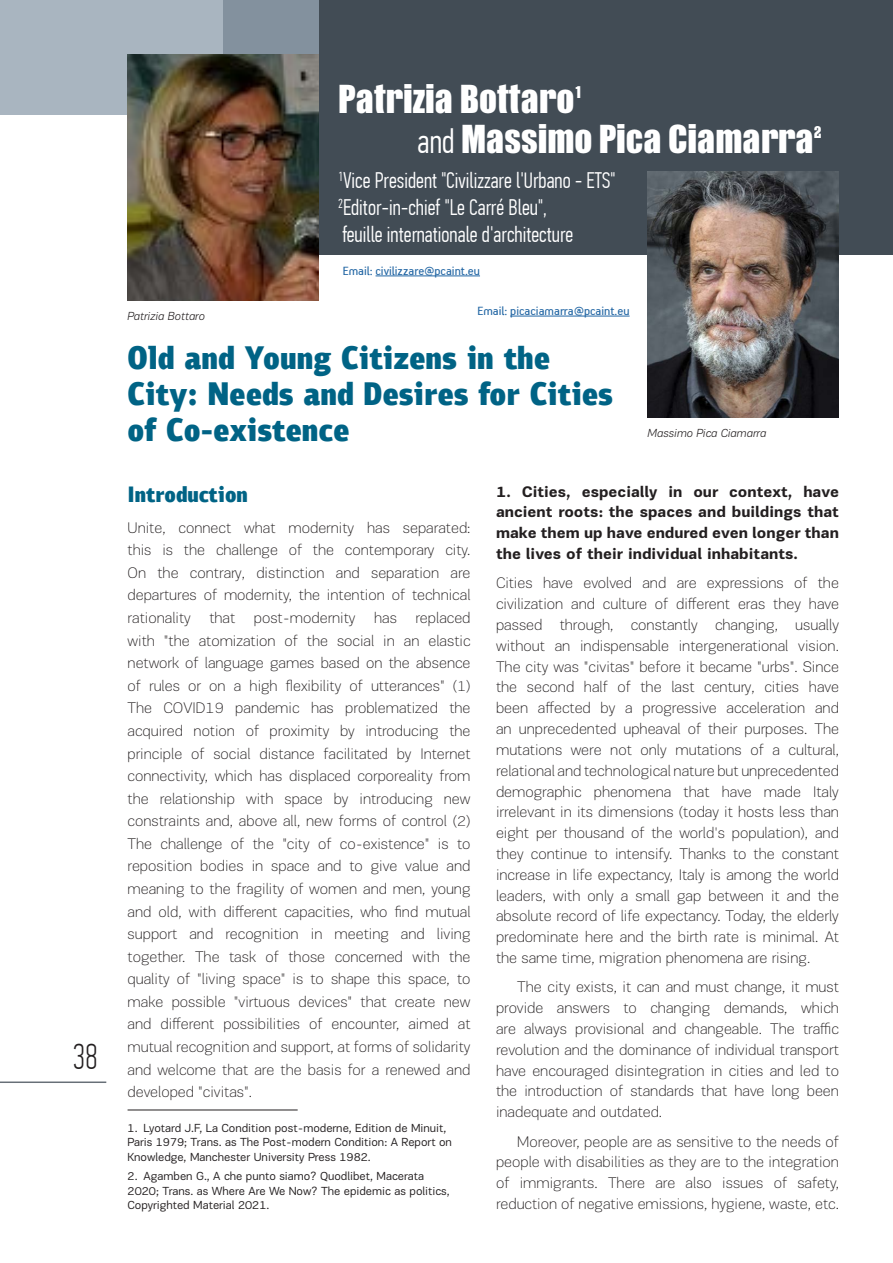
<style>
.page{position:relative;width:893px;height:1263px;background:#fff}
.page>*{position:absolute;margin:0;border:0;box-sizing:border-box;transform-origin:0 0}
.t1{font:900 37.5px "PF Fusion Sans";color:#fff}
.t2{font:100 36px "PF Din Text Comp Pro";color:#231f20}
.t3{font:900 33px "PF Bulletin Sans Pro";color:#006385}
.t4{font:300 22.5px "PF Din Text Comp Pro";color:#fff}
.Bulletin_Text{font:900 22.5px "PF Bulletin Sans Pro";color:#006385}
.Bulletin_Text-2{font:100 15.75px/20.9px "PF Encore Sans Pro";color:#231f20;text-align:justify}
.Bulletin_Text-3{font:700 15.75px/20.9px "PF Encore Sans Pro";color:#231f20;text-align:justify}
.t5{font:900 15.75px "PF Fusion Sans";color:#fff}
.t6{font:13.5px "PF Handbook Pro";color:#2266a4}
.footnote_text{font:12px/14.4px "PF Encore Sans Pro";color:#231f20}
.t7{font:italic 300 12px "PF Encore Sans Pro";color:#231f20}
.s1{font-family:"PF Din Text Comp Pro";font-weight:300;font-size:34.5px}
.s2{font-size:15px}
</style>
<div class="page">
<hr style="left:0;top:1081px;width:106px;height:2px;background:#424c55">
<div style="left:223px;top:0;width:670px;height:254px;background:#424c55"></div>
<svg style="left:0;top:0;width:319px;height:114px;background:#a1adb8"></svg>
<hr style="left:376px;top:275px;width:104px;height:1px;background:#2266a4">
<img style="left:128px;top:54px;width:191px;height:247px">
<img style="left:648px;top:171px;width:191px;height:247px">
<hr style="left:128px;top:1109px;width:170px;height:1px;background:#231f20">
<hr style="left:510px;top:316px;width:120px;height:1px;background:#2266a4">
<p class="t2" style="left:72px;top:1036px;width:27px">38</p>
<p class="t7" style="left:128px;top:309px;width:79px">Patrizia Bottaro</p>
<p class="t1" style="left:338px;top:75px;width:238px">Patrizia Bottaro</p>
<p class="t5" style="left:574px;top:82px;width:9px">1</p>
<p class="t1" style="left:418px;top:115px;width:398px"><span class="s1">and</span> Massimo Pica Ciamarra</p>
<p class="t5" style="left:814px;top:122px;width:9px">2</p>
<p class="t4" style="left:338px;top:168px;width:279px"><sup>1</sup>Vice President "Civilizzare l'Urbano - ETS"</p>
<p class="t4" style="left:338px;top:195px;width:210px"><sup>2</sup>Editor-in-chief "Le Carré Bleu",</p>
<p class="t4" style="left:342px;top:222px;width:232px">feuille internationale d'architecture</p>
<p class="t6" style="left:343px;top:262px;width:139px">Email: civilizzare@pcaint.eu</p>
<p class="t6" style="left:477px;top:303px;width:154px">Email: picaciamarra@pcaint.eu</p>
<p class="t3" style="left:263px;top:337px;width:52px">□◆■</p>
<p class="t3" style="left:369px;top:337px;width:149px">▼ ■▲ ■ ▼</p>
<p class="t3" style="left:399px;top:373px;width:109px">▲ ▲ □</p>
<p class="t3" style="left:257px;top:409px;width:63px">▲▼ ■</p>
<p class="t7" style="left:648px;top:426px;width:120px">Massimo Pica Ciamarra</p>
<p class="Bulletin_Text" style="left:135px;top:480px;width:114px">■▼□◆▼□■</p>
<p class="Bulletin_Text-2" style="left:128px;top:516px;width:344px;line-height:22.6px">Unite, connect what modernity has separated: this is the challenge of the contemporary city.<br>On the contrary, distinction and separation are departures of modernity, the intention of technical rationality that post-modernity has replaced with "the atomization of the social in an elastic network of language games based on the absence of rules or on a high flexibility of utterances" (<span class="s2">1</span>)<br>The COVID19 pandemic has problematized the acquired notion of proximity by introducing the principle of social distance facilitated by Internet connectivity, which has displaced corporeality from the relationship with space by introducing new constraints and, above all, new forms of control (<span class="s2">2</span>)<br>The challenge of the "city of co-existence" is to reposition bodies in space and to give value and meaning to the fragility of women and men, young and old, with different capacities, who find mutual support and recognition in meeting and living together. The task of those concerned with the quality of "living space" is to shape this space, to make possible "virtuous devices" that create new and different possibilities of encounter, aimed at mutual recognition and support, at forms of solidarity and welcome that are the basis for a renewed and developed "civitas".</p>
<p class="footnote_text" style="left:128px;top:1120px;width:326px">1. Lyotard J.F, La Condition post-moderne, Edition de Minuit,<br>Paris 1979; Trans. as The Post-modern Condition: A Report on<br>Knowledge, Manchester University Press 1982.</p>
<p class="footnote_text" style="left:128px;top:1169px;width:324px">2. Agamben G., A che punto siamo? Quodlibet, Macerata<br>2020; Trans. as Where Are We Now? The epidemic as politics,<br>Copyrighted Material 2021.</p>
<p class="Bulletin_Text-3" style="left:496px;top:481px;width:344px">1. Cities, especially in our context, have ancient roots: the spaces and buildings that make them up have endured even longer than the lives of their individual inhabitants.</p>
<p class="Bulletin_Text-2" style="left:496px;top:573px;width:344px">Cities have evolved and are expressions of the civilization and culture of different eras they have passed through, constantly changing, usually without an indispensable intergenerational vision.<br>The city was "civitas" before it became "urbs". Since the second half of the last century, cities have been affected by a progressive acceleration and an unprecedented upheaval of their purposes. The mutations were not only mutations of a cultural, relational and technological nature but unprecedented demographic phenomena that have made Italy irrelevant in its dimensions (today it hosts less than eight per thousand of the world's population), and they continue to intensify. Thanks to the constant increase in life expectancy, Italy is among the world leaders, with only a small gap between it and the absolute record of life expectancy. Today, the elderly predominate here and the birth rate is minimal. At the same time, migration phenomena are rising.</p>
<p class="Bulletin_Text-2" style="left:496px;top:977px;width:344px;text-indent:21px">The city exists, it can and must change, it must provide answers to changing demands, which are always provisional and changeable. The traffic revolution and the dominance of individual transport have encouraged disintegration in cities and led to the introduction of standards that have long been inadequate and outdated.</p>
<p class="Bulletin_Text-2" style="left:496px;top:1131px;width:344px;text-indent:21px">Moreover, people are as sensitive to the needs of people with disabilities as they are to the integration of immigrants. There are also issues of safety, reduction of negative emissions, hygiene, waste, etc.</p>
</div>
